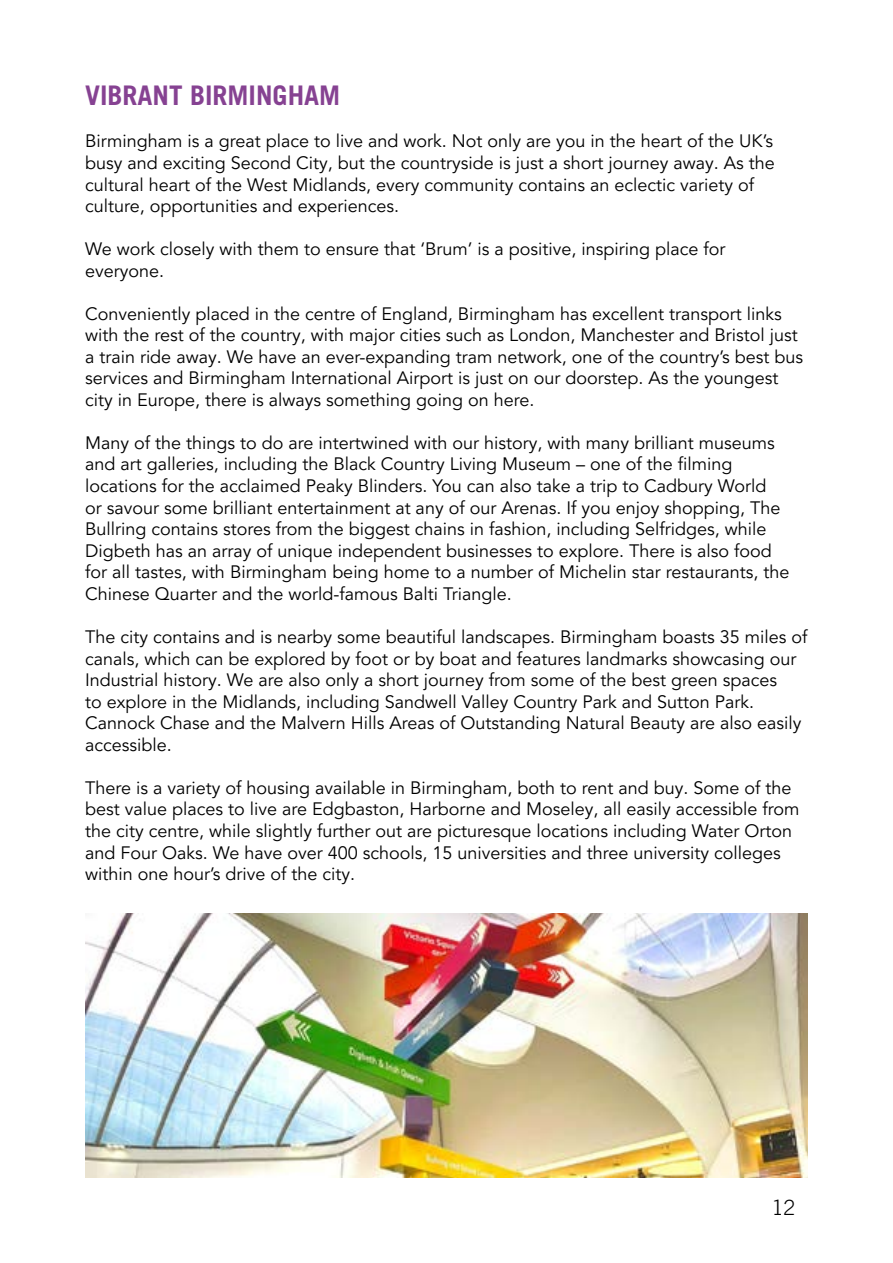
<style>
.page{position:relative;width:893px;height:1263px;background:#fff}
.page>*{position:absolute;margin:0;border:0;box-sizing:border-box;transform-origin:0 0}
.t1{font:700 27px "Trade Gothic LT Com";color:#864292}
.t2{font:300 21px "Trade Gothic LT Com";color:#000}
.t3{font:18px/21.6px "Avenir LT Pro";color:#000}
</style>
<div class="page">
<img style="left:85px;top:913px;width:723px;height:265px">
<h1 class="t1" style="left:85px;top:78px;width:257px">VIBRANT BIRMINGHAM</h1>
<p class="t3" style="left:85px;top:131px;width:691px">Birmingham is a great place to live and work. Not only are you in the heart of the UK’s busy and exciting Second City, but the countryside is just a short journey away. As the cultural heart of the West Midlands, every community contains an eclectic variety of culture, opportunities and experiences.</p>
<p class="t3" style="left:85px;top:238px;width:642px">We work closely with them to ensure that ‘Brum’ is a positive, inspiring place for everyone.</p>
<p class="t3" style="left:85px;top:303px;width:720px">Conveniently placed in the centre of England, Birmingham has excellent transport links with the rest of the country, with major cities such as London, Manchester and Bristol just a train ride away. We have an ever-expanding tram network, one of the country’s best bus services and Birmingham International Airport is just on our doorstep. As the youngest city in Europe, there is always something going on here.</p>
<p class="t3" style="left:85px;top:432px;width:706px">Many of the things to do are intertwined with our history, with many brilliant museums and art galleries, including the Black Country Living Museum – one of the filming locations for the acclaimed Peaky Blinders. You can also take a trip to Cadbury World<br>or savour some brilliant entertainment at any of our Arenas. If you enjoy shopping, The Bullring contains stores from the biggest chains in fashion, including Selfridges, while Digbeth has an array of unique independent businesses to explore. There is also food for all tastes, with Birmingham being home to a number of Michelin star restaurants, the Chinese Quarter and the world-famous Balti Triangle.</p>
<p class="t3" style="left:85px;top:626px;width:724px">The city contains and is nearby some beautiful landscapes. Birmingham boasts 35 miles of canals, which can be explored by foot or by boat and features landmarks showcasing our Industrial history. We are also only a short journey from some of the best green spaces<br>to explore in the Midlands, including Sandwell Valley Country Park and Sutton Park.<br>Cannock Chase and the Malvern Hills Areas of Outstanding Natural Beauty are also easily accessible.</p>
<p class="t3" style="left:85px;top:777px;width:716px">There is a variety of housing available in Birmingham, both to rent and buy. Some of the best value places to live are Edgbaston, Harborne and Moseley, all easily accessible from the city centre, while slightly further out are picturesque locations including Water Orton and Four Oaks. We have over 400 schools, 15 universities and three university colleges within one hour’s drive of the city.</p>
<p class="t2" style="left:772px;top:1195px;width:25px">12</p>
</div>
